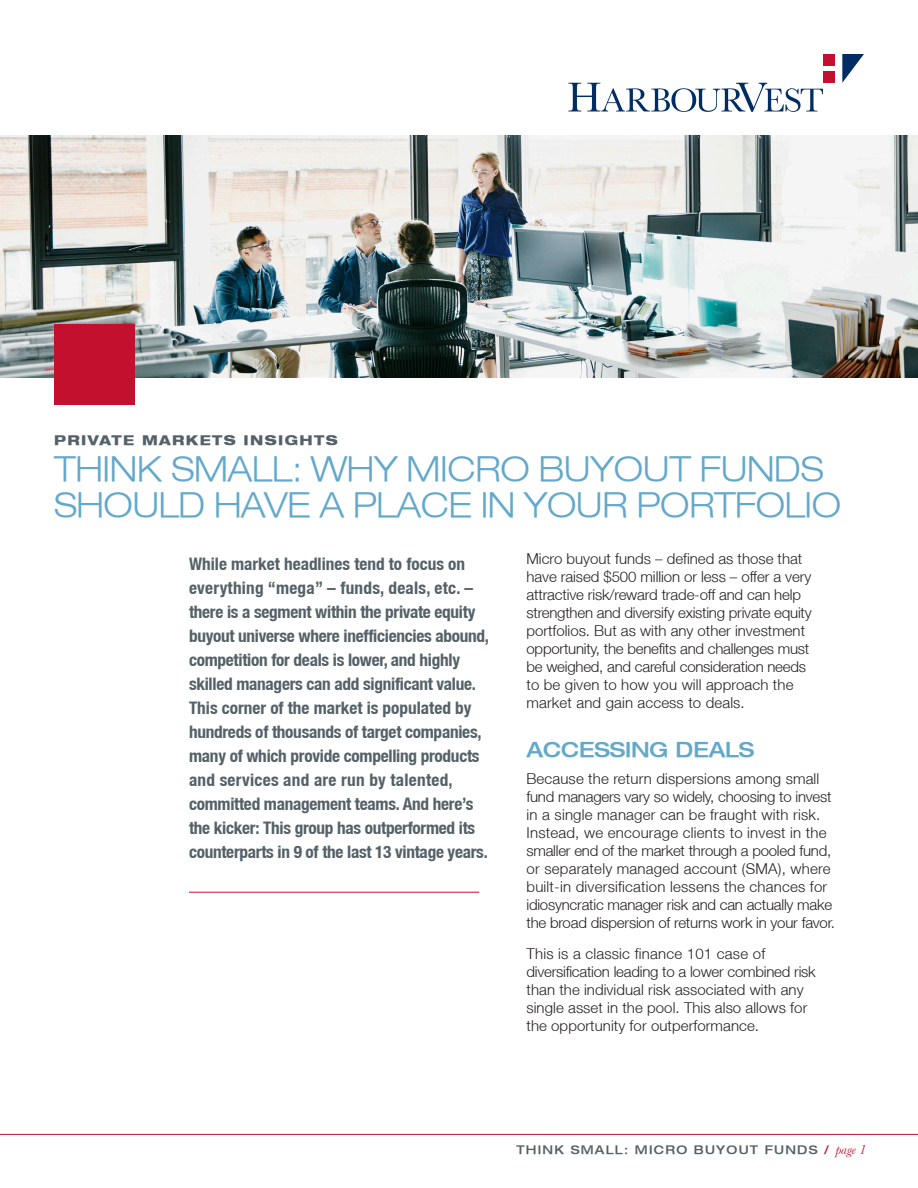
<style>
.page{position:relative;width:918px;height:1188px;background:#fff}
.page>*{position:absolute;margin:0;border:0;box-sizing:border-box;transform-origin:0 0}
.Head{font:300 expanded 34.5px/36px "Helvetica Neue LT";letter-spacing:-.015em;color:#62a8cb}
.Blue_subhead{font:500 expanded 21px "Helvetica Neue LT";letter-spacing:-.01em;color:#62a8cb}
.Intro_bold{font:700 condensed 17.25px/24px "Helvetica Neue LT";letter-spacing:-.015em;color:#546168}
.Body{font:300 15px/18px "Helvetica Neue LT";color:#231f20}
.Head_1{font:800 expanded 13.5px "Helvetica Neue LT";letter-spacing:.1em;color:#546168}
.t1{font:500 expanded 12px "Helvetica Neue LT";letter-spacing:.1em;color:#546168}
.s1{color:#c3102f}
.s2{font-family:"Baskerville";font-weight:400;font-style:italic;font-stretch:normal;font-size:13.5px;color:#c3102f}
</style>
<div class="page">
<img style="left:0;top:135px;width:918px;height:243px">
<hr style="left:0;top:1134px;width:918px;height:1px;background:#c3102f">
<div style="left:823px;top:54px;width:12px;height:12px;background:#c3102f"></div>
<div style="left:823px;top:71px;width:12px;height:12px;background:#c3102f"></div>
<svg style="left:568px;top:83px;width:255px;height:29px"></svg>
<svg style="left:842px;top:54px;width:22px;height:29px"></svg>
<div style="left:54px;top:324px;width:81px;height:81px;background:#c3102f"></div>
<hr style="left:189px;top:892px;width:290px;height:1px;background:#c3102f">
<p class="Head_1" style="left:54px;top:432px;width:285px">PRIVATE MARKETS INSIGHTS</p>
<p class="Head" style="left:54px;top:451px;width:789px">THINK SMALL: WHY MICRO BUYOUT FUNDS<br>SHOULD HAVE A PLACE IN YOUR PORTFOLIO</p>
<p class="Intro_bold" style="left:189px;top:552px;width:302px">While market headlines tend to focus on everything “mega” – funds, deals, etc. – there is a segment within the private equity buyout universe where inefficiencies abound, competition for deals is lower, and highly skilled managers can add significant value.<br>This corner of the market is populated by hundreds of thousands of target companies, many of which provide compelling products and services and are run by talented, committed management teams. And here’s the kicker: This group has outperformed its counterparts in 9 of the last 13 vintage years.</p>
<p class="Body" style="left:526px;top:550px;width:287px">Micro buyout funds – defined as those that have raised $500 million or less – offer a very attractive risk/reward trade-off and can help strengthen and diversify existing private equity portfolios. But as with any other investment opportunity, the benefits and challenges must be weighed, and careful consideration needs to be given to how you will approach the market and gain access to deals.</p>
<p class="Blue_subhead" style="left:526px;top:736px;width:230px">ACCESSING DEALS</p>
<p class="Body" style="left:526px;top:769px;width:310px">Because the return dispersions among small fund managers vary so widely, choosing to invest in a single manager can be fraught with risk.<br>Instead, we encourage clients to invest in the smaller end of the market through a pooled fund, or separately managed account (SMA), where built-in diversification lessens the chances for idiosyncratic manager risk and can actually make the broad dispersion of returns work in your favor.</p>
<p class="Body" style="left:526px;top:944px;width:291px">This is a classic finance 101 case of diversification leading to a lower combined risk than the individual risk associated with any single asset in the pool. This also allows for the opportunity for outperformance.</p>
<p class="t1" style="left:516px;top:1143px;width:351px">THINK SMALL: MICRO BUYOUT FUNDS <span class="s1">/</span> <span class="s2">page 1</span></p>
</div>
